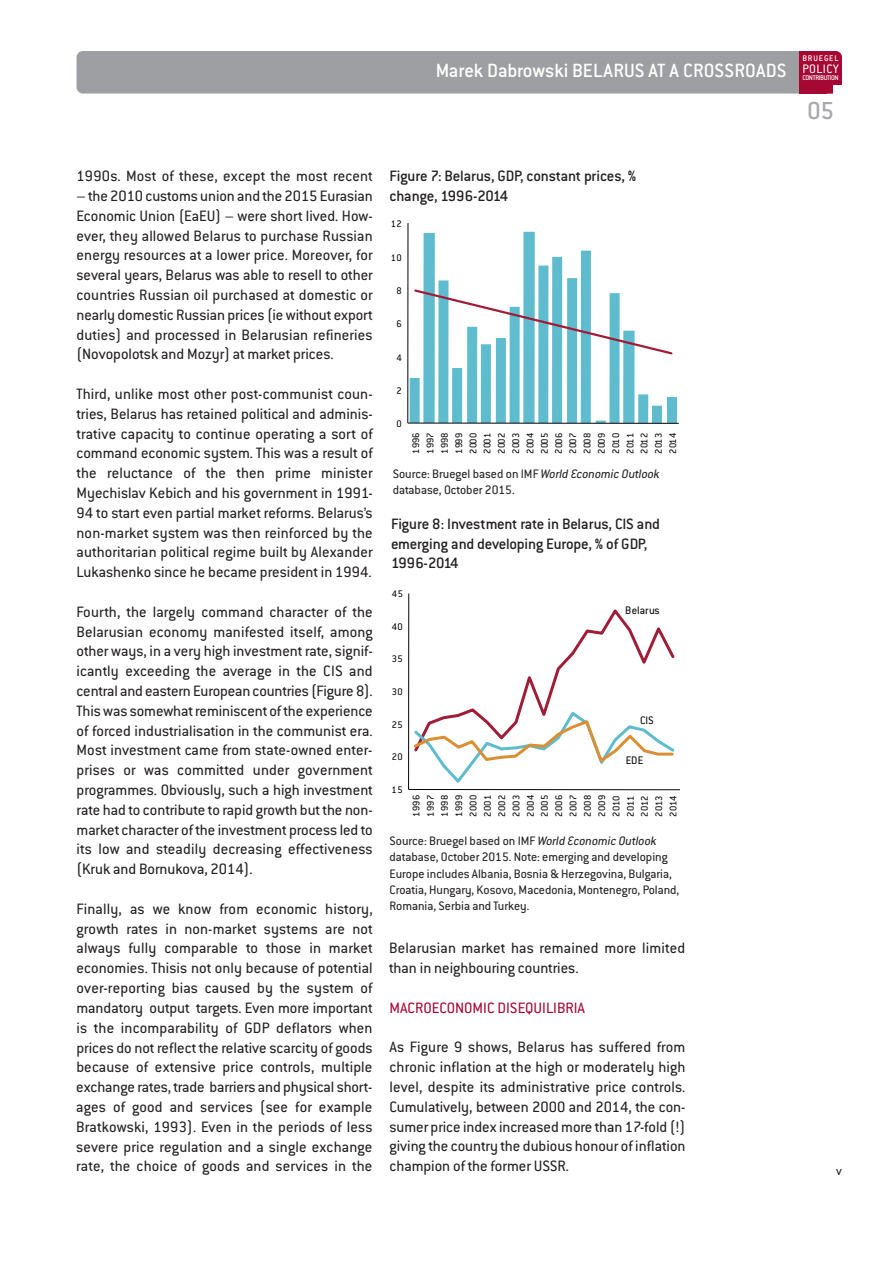
<style>
.page{position:relative;width:893px;height:1263px;background:#fff}
.page>*{position:absolute;margin:0;border:0;box-sizing:border-box;transform-origin:0 0}
.t1{font:27px "Conduit ITC Medium";color:#a8a9ad}
.t2{font:21px "Conduit ITC Medium";color:#fff}
.t3{font:16.5px/19.8px "Conduit ITC";letter-spacing:.01em;color:#231f20;text-align:justify}
.t4{font:16.5px/19.8px "Conduit ITC Medium";letter-spacing:-.015em;color:#231f20}
.t5{font:16.5px "Conduit ITC";color:#a60733}
.t6{font:13.5px/16.2px "Conduit ITC";color:#231f20}
.t7{font:13.5px "Conduit ITC";letter-spacing:.035em;color:#fff}
.t8{font:12px "Conduit ITC";letter-spacing:-.005em;color:#050504}
.t9{font:10.5px/14.2px "Conduit ITC";letter-spacing:.055em;color:#050504;text-align:justify}
.t10{font:9px "Conduit ITC Medium";letter-spacing:.085em;color:#fff}
.t11{font:7.5px "Conduit ITC Medium";letter-spacing:-.06em;color:#fff}
.s1{font-style:italic}
</style>
<div class="page">
<div style="left:77px;top:51px;width:765px;height:43px;background:#9d9fa2;border-radius:6px"></div>
<div style="left:799px;top:51px;width:43px;height:43px;background:#a60733;border-radius:6px"></div>
<div style="left:799px;top:51px;width:28px;height:43px;background:#a60733"></div>
<div style="left:833px;top:85px;width:9px;height:9px;background:#fff"></div>
<svg style="left:410px;top:232px;width:267px;height:191px"></svg>
<hr style="left:407px;top:223px;width:1px;height:200px;background:#050504">
<hr style="left:408px;top:423px;width:271px;height:1px;background:#050504">
<svg style="left:413px;top:288px;width:261px;height:68px"></svg>
<hr style="left:408px;top:593px;width:1px;height:196px;background:#050504">
<hr style="left:409px;top:789px;width:271px;height:1px;background:#050504">
<svg style="left:413px;top:609px;width:262px;height:174px"></svg>
<p class="t2" style="left:436px;top:64px;width:352px">Marek Dabrowski BELARUS AT A CROSSROADS</p>
<p class="t10" style="left:802px;top:55px;width:38px">BRUEGEL</p>
<p class="t7" style="left:802px;top:64px;width:38px">POLICY</p>
<p class="t11" style="left:802px;top:76px;width:38px">CONTRIBUTION</p>
<h1 class="t1" style="left:807px;top:102px;width:29px">05</h1>
<p class="t3" style="left:77px;top:168px;width:298px">1990s. Most of these, except the most recent</p>
<p class="t3" style="left:77px;top:188px;width:298px">– the 2010 customs union and the 2015 Eurasian Economic Union (EaEU) – were short lived. How&shy;ever, they allowed Belarus to purchase Russian energy resources at a lower price. Moreover, for several years, Belarus was able to resell to other countries Russian oil purchased at domestic or nearly domestic Russian prices (iewithout export duties) and processed in Belarusian refineries (Novopolotsk and Mozyr) at market prices.</p>
<p class="t3" style="left:77px;top:386px;width:298px">Third, unlike most other post-communist coun&shy;tries, Belarus has retained political and adminis&shy;trative capacity to continue operating a sort of command economic system. This was a result of the reluctance of the then prime minister Myechislav Kebich and his government in 1991- 94 to start even partial market reforms. Belarus’s non-market system was then reinforced by the authoritarian political regime built by Alexander Lukashenko since he became president in 1994.</p>
<p class="t3" style="left:77px;top:604px;width:298px">Fourth, the largely command character of the Belarusian economy manifested itself, among other ways, in a very high investment rate, signif&shy;icantly exceeding the average in the CIS and central and eastern European countries (Figure 8).<br>Thiswas somewhat reminiscent of the experience of forced industrialisation in the communist era.<br>Most investment came from state-owned enter&shy;prises or was committed under government programmes. Obviously, such a high investment rate had to contribute to rapid growth but the non&shy;market character of the investment process led to its low and steadily decreasing effectiveness (Kruk and Bornukova, 2014).</p>
<p class="t3" style="left:76px;top:901px;width:298px">Finally, as we know from economic history, growth rates in non-market systems are not always fully comparable to those in market economies. Thisis not only because of potential over-reporting bias caused by the system of mandatory output targets. Even more important is the incomparability of GDP deflators when prices do not reflect the relative scarcity of goods because of extensive price controls, multiple exchange rates, trade barriers and physical short&shy;ages of good and services (see for example Bratkowski, 1993). Even in the periods of less severe price regulation and a single exchange rate, the choice of goods and services in the</p>
<p class="t4" style="left:389px;top:168px;width:248px">Figure 7: Belarus, GDP, constant prices, % change, 1996-2014</p>
<p class="t9" style="left:391px;top:218px;width:13px">12</p>
<p class="t9" style="left:391px;top:251px;width:13px">10</p>
<p class="t9" style="left:396px;top:285px;width:7px">8</p>
<p class="t9" style="left:396px;top:318px;width:7px">6</p>
<p class="t9" style="left:396px;top:351px;width:7px">4</p>
<p class="t9" style="left:396px;top:385px;width:7px">2</p>
<p class="t9" style="left:396px;top:418px;width:7px">0</p>
<p class="t9" style="left:410px;top:454px;width:23px;rotate:-90deg">1996<br>1997<br>1998<br>1999<br>2000<br>2001<br>2002<br>2003<br>2004<br>2005<br>2006<br>2007<br>2008<br>2009<br>2010<br>2011<br>2012<br>2013<br>2014</p>
<p class="t6" style="left:393px;top:467px;width:269px">Source: Bruegel based on IMF <span class="s1">World Economic Outlook </span>database, October 2015.</p>
<p class="t4" style="left:391px;top:516px;width:270px">Figure 8: Investment rate in Belarus, CIS and emerging and developing Europe, % of GDP,<br>1996-2014</p>
<p class="t9" style="left:392px;top:588px;width:13px">45</p>
<p class="t9" style="left:392px;top:620px;width:13px">40</p>
<p class="t9" style="left:392px;top:653px;width:13px">35</p>
<p class="t9" style="left:392px;top:686px;width:13px">30</p>
<p class="t9" style="left:392px;top:718px;width:13px">25</p>
<p class="t9" style="left:392px;top:751px;width:13px">20</p>
<p class="t9" style="left:392px;top:784px;width:13px">15</p>
<p class="t8" style="left:625px;top:607px;width:36px">Belarus</p>
<p class="t8" style="left:640px;top:716px;width:15px">CIS</p>
<p class="t8" style="left:626px;top:757px;width:19px">EDE</p>
<p class="t9" style="left:410px;top:817px;width:23px;rotate:-90deg">1996<br>1997<br>1998<br>1999<br>2000<br>2001<br>2002<br>2003<br>2004<br>2005<br>2006<br>2007<br>2008<br>2009<br>2010<br>2011<br>2012<br>2013<br>2014</p>
<p class="t6" style="left:389px;top:834px;width:291px">Source: Bruegel based on IMF <span class="s1">World Economic Outlook </span>database, October 2015. Note: emerging and developing Europe includes Albania, Bosnia &amp; Herzegovina, Bulgaria, Croatia, Hungary, Kosovo, Macedonia, Montenegro, Poland, Romania, Serbia and Turkey.</p>
<p class="t3" style="left:389px;top:940px;width:297px">Belarusian market has remained more limited than in neighbouring countries.</p>
<p class="t5" style="left:389px;top:1002px;width:197px">MACROECONOMIC DISEQUILIBRIA</p>
<p class="t3" style="left:389px;top:1039px;width:297px">As Figure 9 shows, Belarus has suffered from chronic inflation at the high or moderately high level, despite its administrative price controls.<br>Cumulatively, between 2000 and 2014, the con&shy;sumer price index increased more than 17-fold (!) giving the country the dubious honour of inflation champion of the former USSR.</p>
<p class="t6" style="left:836px;top:1164px;width:7px">v</p>
</div>
